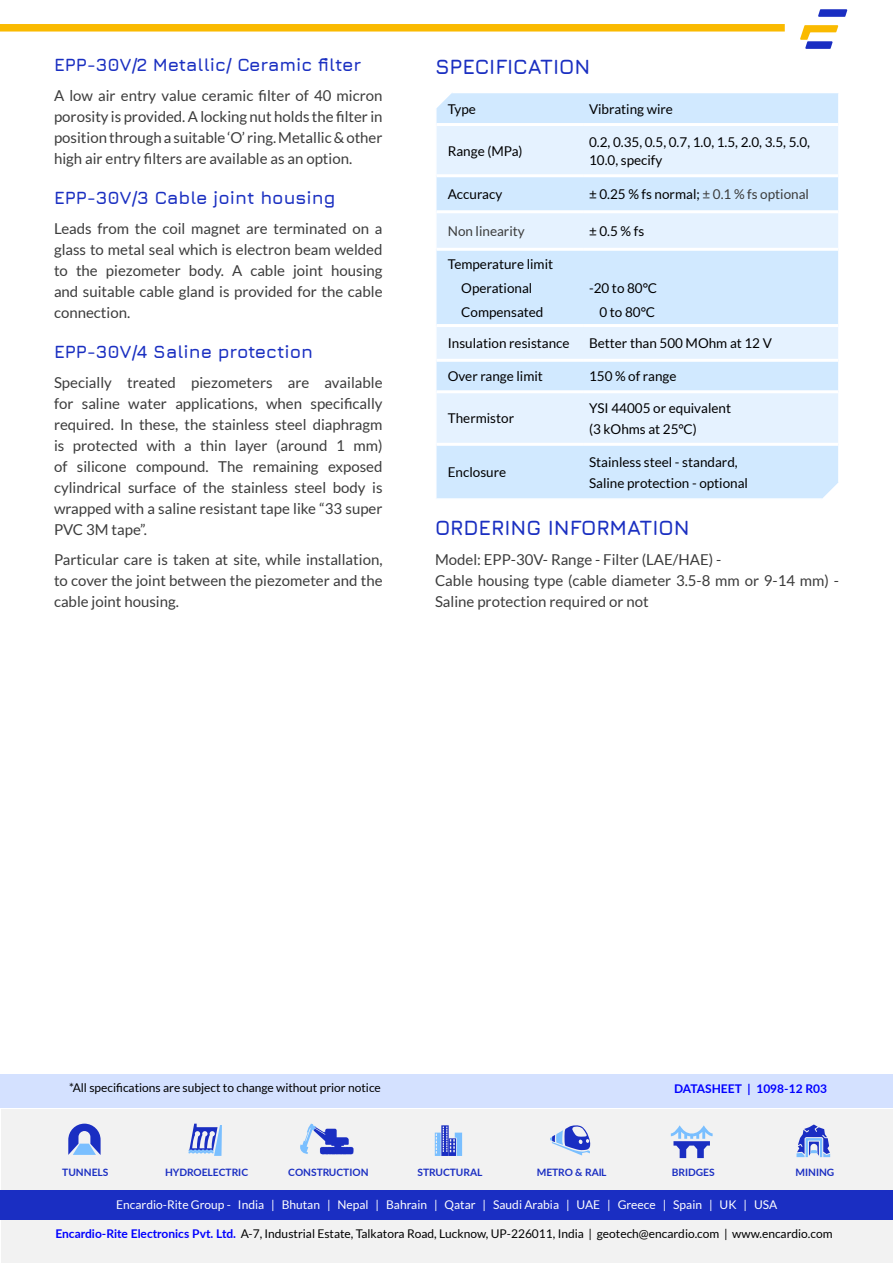
<style>
.page{position:relative;width:893px;height:1263px;background:#fff}
.page>*{position:absolute;margin:0;border:0;box-sizing:border-box;transform-origin:0 0}
.t1{font:700 21px "Jura";color:#1a2fc1}
.t2{font:700 18px "Jura";color:#1a2fc1}
.t3{font:15px/21px "Lato";color:#3c3c3c;text-align:justify}
.t4{font:13.5px/24px "Lato";color:#000}
.t5{font:13.5px "Lato";color:#3c3c3c}
.t6{font:12px "Lato";color:#000}
.t7{font:12px "Lato";color:#fff}
.t8{font:700 12px "Lato";color:#00f}
.t9{font:700 10.2px "Lato";color:#1a2ec2}
.s1{color:#3c3c3c}
.s2{font-weight:700;color:#00f}
</style>
<div class="page">
<svg style="left:818px;top:9px;width:29px;height:8px"></svg>
<svg style="left:800px;top:25px;width:38px;height:24px"></svg>
<div style="left:0;top:24px;width:785px;height:8px;background:#faba00"></div>
<div style="left:437px;top:93px;width:401px;height:405px;background:#d1e9ff"></div>
<svg style="left:437px;top:126px;width:401px;height:317px;background:#dceeff"></svg>
<hr style="left:437px;top:123px;width:146px;height:3px;background:#fff">
<hr style="left:583px;top:123px;width:255px;height:3px;background:#fff">
<hr style="left:437px;top:174px;width:146px;height:3px;background:#fff">
<hr style="left:583px;top:174px;width:255px;height:3px;background:#fff">
<hr style="left:437px;top:210px;width:146px;height:3px;background:#fff">
<hr style="left:583px;top:210px;width:255px;height:3px;background:#fff">
<hr style="left:437px;top:248px;width:146px;height:3px;background:#fff">
<hr style="left:583px;top:248px;width:255px;height:3px;background:#fff">
<hr style="left:437px;top:324px;width:146px;height:3px;background:#fff">
<hr style="left:583px;top:324px;width:255px;height:3px;background:#fff">
<hr style="left:437px;top:359px;width:146px;height:3px;background:#fff">
<hr style="left:583px;top:359px;width:255px;height:3px;background:#fff">
<hr style="left:437px;top:390px;width:146px;height:3px;background:#fff">
<hr style="left:583px;top:390px;width:255px;height:3px;background:#fff">
<hr style="left:437px;top:443px;width:146px;height:3px;background:#fff">
<hr style="left:583px;top:443px;width:255px;height:3px;background:#fff">
<div style="left:0;top:1074px;width:893px;height:34px;background:#d4e1ff"></div>
<div style="left:2px;top:1109px;width:891px;height:153px;background:#f2f2f2"></div>
<div style="left:0;top:1190px;width:893px;height:30px;background:#1a2ec2"></div>
<svg style="left:68px;top:1123px;width:33px;height:32px"></svg>
<svg style="left:188px;top:1123px;width:34px;height:33px"></svg>
<svg style="left:300px;top:1123px;width:54px;height:31px"></svg>
<svg style="left:550px;top:1125px;width:40px;height:30px"></svg>
<svg style="left:671px;top:1125px;width:42px;height:33px"></svg>
<svg style="left:435px;top:1125px;width:27px;height:31px"></svg>
<svg style="left:796px;top:1124px;width:34px;height:33px"></svg>
<p class="t2" style="left:54px;top:52px;width:309px">EPP-30V/2 Metallic/ Ceramic filter</p>
<p class="t3" style="left:54px;top:85px;width:330px">A low air entry value ceramic filter of 40 micron porosity is provided. A locking nut holds the filter in position through a suitable ‘O’ ring. Metallic &amp; other high air entry filters are available as an option.</p>
<p class="t2" style="left:54px;top:191px;width:283px">EPP-30V/3 Cable joint housing</p>
<p class="t3" style="left:54px;top:218px;width:330px">Leads from the coil magnet are terminated on a glass to metal seal which is electron beam welded to the piezometer body. A cable joint housing and suitable cable gland is provided for the cable connection.</p>
<p class="t2" style="left:54px;top:344px;width:261px">EPP-30V/4 Saline protection</p>
<p class="t3" style="left:54px;top:372px;width:330px">Specially treated piezometers are available for saline water applications, when specifically required. In these, the stainless steel diaphragm is protected with a thin layer (around 1 mm) of silicone compound. The remaining exposed cylindrical surface of the stainless steel body is wrapped with a saline resistant tape like “33 super PVC 3M tape”.</p>
<p class="t3" style="left:54px;top:550px;width:330px">Particular care is taken at site, while installation, to cover the joint between the piezometer and the cable joint housing.</p>
<h1 class="t1" style="left:435px;top:59px;width:157px">SPECIFICATION</h1>
<p class="t4" style="left:448px;top:97px;width:30px">Type</p>
<p class="t4" style="left:589px;top:97px;width:86px">Vibrating wire</p>
<p class="t4" style="left:448px;top:139px;width:76px">Range (MPa)</p>
<p class="t4" style="left:589px;top:133px;width:223px;line-height:18px">0.2, 0.35, 0.5, 0.7, 1.0, 1.5, 2.0, 3.5, 5.0,<br>10.0, specify</p>
<p class="t4" style="left:448px;top:182px;width:56px">Accuracy</p>
<p class="t4" style="left:589px;top:182px;width:222px">± 0.25 % fs normal; <span class="s1">± 0.1 % fs optional</span></p>
<p class="t5" style="left:448px;top:224px;width:79px">Non linearity</p>
<p class="t4" style="left:589px;top:219px;width:57px">± 0.5 % fs</p>
<p class="t4" style="left:448px;top:253px;width:107px;text-align:center">Temperature limit<br>Operational<br>Compensated</p>
<p class="t4" style="left:589px;top:276px;width:70px;text-align:right">-20 to 80°C<br>0 to 80°C</p>
<p class="t4" style="left:448px;top:333px;width:123px">Insulation resistance</p>
<p class="t4" style="left:589px;top:331px;width:184px">Better than 500 MOhm at 12 V</p>
<p class="t4" style="left:448px;top:364px;width:97px">Over range limit</p>
<p class="t4" style="left:589px;top:364px;width:89px">150 % of range</p>
<p class="t4" style="left:448px;top:408px;width:68px">Thermistor</p>
<p class="t4" style="left:589px;top:397px;width:144px;line-height:21px">YSI 44005 or equivalent (3 kOhms at 25°C)</p>
<p class="t4" style="left:448px;top:461px;width:60px">Enclosure</p>
<p class="t4" style="left:589px;top:452px;width:161px;line-height:21px">Stainless steel - standard,<br>Saline protection - optional</p>
<h1 class="t1" style="left:435px;top:519px;width:256px">ORDERING INFORMATION</h1>
<p class="t3" style="left:435px;top:549px;width:405px;text-align:left">Model: EPP-30V- Range - Filter (LAE/HAE) -<br>Cable housing type (cable diameter 3.5-8 mm or 9-14 mm) -<br>Saline protection required or not</p>
<p class="t6" style="left:69px;top:1080px;width:313px">*All specifications are subject to change without prior notice</p>
<p class="t8" style="left:674px;top:1083px;width:155px">DATASHEET | 1098-12 R03</p>
<p class="t9" style="left:62px;top:1168px;width:48px">TUNNELS</p>
<p class="t9" style="left:165px;top:1168px;width:85px">HYDROELECTRIC</p>
<p class="t9" style="left:288px;top:1168px;width:82px">CONSTRUCTION</p>
<p class="t9" style="left:417px;top:1168px;width:66px">STRUCTURAL</p>
<p class="t9" style="left:795px;top:1168px;width:40px">MINING</p>
<p class="t9" style="left:537px;top:1168px;width:71px">METRO &amp; RAIL</p>
<p class="t9" style="left:672px;top:1168px;width:44px">BRIDGES</p>
<p class="t7" style="left:116px;top:1198px;width:662px">Encardio-Rite Group - India | Bhutan | Nepal | Bahrain | Qatar | Saudi Arabia | UAE | Greece | Spain | UK | USA</p>
<p class="t6" style="left:55px;top:1227px;width:779px"><span class="s2">Encardio-Rite Electronics Pvt. Ltd.</span> A-7, Industrial Estate, Talkatora Road, Lucknow, UP-226011, India | geotech@encardio.com | www.encardio.com</p>
</div>
